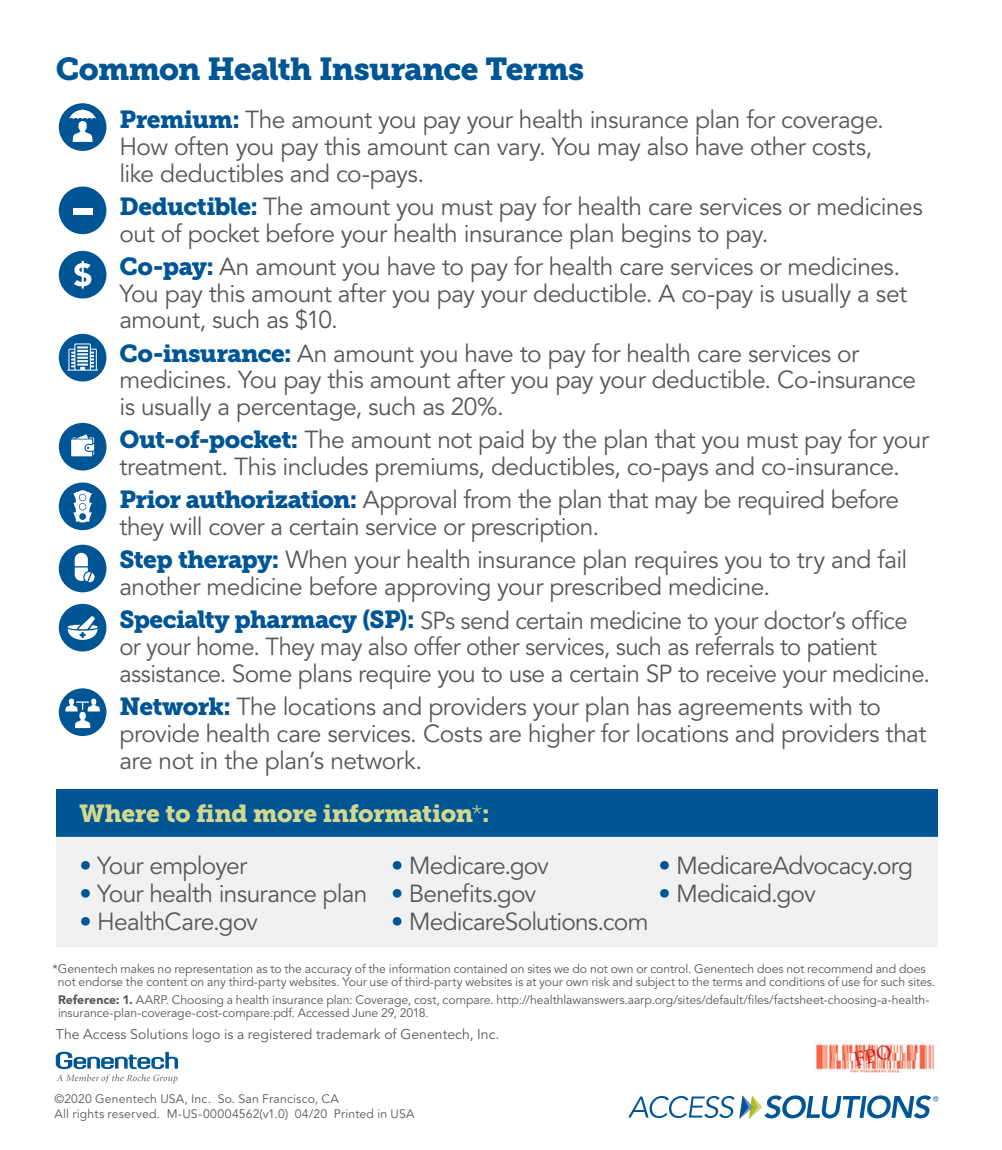
<style>
.page{position:relative;width:1002px;height:1150px;background:#fff}
.page>*{position:absolute;margin:0;border:0;box-sizing:border-box;transform-origin:0 0}
.t1{font:31.5px "Museo Slab 900";letter-spacing:-.025em;color:#005595}
.t2{font:24.5px/26.6px "Avenir LT Std";letter-spacing:-.025em;color:#57585a}
.t3{font:24.5px "Museo Slab 900";letter-spacing:-.02em;color:#d4d88e}
.t4{font:14px "Avenir LT Std";letter-spacing:.005em;color:#57585a}
.t5{font:12.25px/13.1px "Avenir LT Std";letter-spacing:-.005em;color:#57585a}
.t6{font:12.25px/14.7px "Avenir LT Std";letter-spacing:.015em;color:#57585a}
.s1{font-family:"Museo Slab 900";color:#005595}
.s2{font-family:"Museo Slab 100"}
.s3{color:#005595}
.s4{font-weight:900}
</style>
<div class="page">
<svg style="left:56px;top:1051px;width:122px;height:32px"></svg>
<svg style="left:628px;top:1095px;width:310px;height:23px"></svg>
<div style="left:59px;top:251px;width:47px;height:47px;background:#005595;border-radius:50%"></div>
<svg style="left:74px;top:261px;width:17px;height:27px"></svg>
<div style="left:59px;top:334px;width:47px;height:47px;background:#005595;border-radius:50%"></div>
<svg style="left:67px;top:343px;width:31px;height:27px"></svg>
<div style="left:59px;top:186px;width:47px;height:48px;background:#005595;border-radius:50%"></div>
<div style="left:73px;top:208px;width:19px;height:6px;background:#fff"></div>
<div style="left:59px;top:103px;width:47px;height:48px;background:#005595;border-radius:50%"></div>
<svg style="left:69px;top:109px;width:27px;height:33px"></svg>
<div style="left:59px;top:422px;width:47px;height:48px;background:#005595;border-radius:50%"></div>
<svg style="left:71px;top:434px;width:23px;height:22px"></svg>
<div style="left:59px;top:603px;width:47px;height:48px;background:#005595;border-radius:50%"></div>
<svg style="left:67px;top:616px;width:31px;height:24px"></svg>
<div style="left:56px;top:789px;width:881px;height:47px;background:#005595"></div>
<div style="left:56px;top:836px;width:881px;height:110px;background:#f0f1f2"></div>
<div style="left:59px;top:544px;width:47px;height:48px;background:#005595;border-radius:50%"></div>
<svg style="left:75px;top:552px;width:20px;height:30px"></svg>
<svg style="left:59px;top:688px;width:47px;height:47px"></svg>
<div style="left:59px;top:688px;width:47px;height:47px;background:#005595;border-radius:50%"></div>
<svg style="left:65px;top:698px;width:35px;height:29px"></svg>
<div style="left:59px;top:482px;width:47px;height:48px;background:#005595;border-radius:50%"></div>
<svg style="left:73px;top:490px;width:19px;height:32px"></svg>
<img style="left:816px;top:1042px;width:118px;height:30px">
<svg style="left:853px;top:1043px;width:39px;height:22px"></svg>
<p class="t1" style="left:56px;top:51px;width:529px">Common Health Insurance Terms</p>
<p class="t2" style="left:119px;top:107px;width:766px"><span class="s1">Premium:</span> The amount you pay your health insurance plan for coverage.<br>How often you pay this amount can vary. You may also have other costs, like deductibles and co-pays.</p>
<p class="t2" style="left:119px;top:194px;width:804px"><span class="s1">Deductible:</span> The amount you must pay for health care services or medicines out of pocket before your health insurance plan begins to pay.</p>
<p class="t2" style="left:119px;top:254px;width:789px"><span class="s1">Co-pay:</span> An amount you have to pay for health care services or medicines.<br>You pay this amount after you pay your deductible. A co-pay is usually a set amount, such as $10.</p>
<p class="t2" style="left:119px;top:340px;width:797px"><span class="s1">Co-insurance:</span> An amount you have to pay for health care services or medicines. You pay this amount after you pay your deductible. Co-insurance is usually a percentage, such as 20%.</p>
<p class="t2" style="left:119px;top:427px;width:811px"><span class="s1">Out-of-pocket:</span> The amount not paid by the plan that you must pay for your treatment. This includes premiums, deductibles, co-pays and co-insurance.</p>
<p class="t2" style="left:119px;top:487px;width:781px"><span class="s1">Prior authorization:</span> Approval from the plan that may be required before they will cover a certain service or prescription.</p>
<p class="t2" style="left:119px;top:547px;width:789px"><span class="s1">Step therapy:</span> When your health insurance plan requires you to try and fail another medicine before approving your prescribed medicine.</p>
<p class="t2" style="left:119px;top:607px;width:811px"><span class="s1">Specialty pharmacy (SP):</span> SPs send certain medicine to your doctor’s office or your home. They may also offer other services, such as referrals to patient assistance. Some plans require you to use a certain SP to receive your medicine.</p>
<p class="t2" style="left:119px;top:694px;width:808px"><span class="s1">Network:</span> The locations and providers your plan has agreements with to provide health care services. Costs are higher for locations and providers that are not in the plan’s network.</p>
<p class="t3" style="left:79px;top:799px;width:411px">Where to find more information<span class="s2">*</span>:</p>
<p class="t2" style="left:79px;top:853px;width:169px"><span class="s3">•</span> Your employer</p>
<p class="t2" style="left:79px;top:881px;width:289px"><span class="s3">•</span> Your health insurance plan</p>
<p class="t2" style="left:79px;top:909px;width:180px"><span class="s3">•</span> HealthCare.gov</p>
<p class="t2" style="left:391px;top:853px;width:159px"><span class="s3">•</span> Medicare.gov</p>
<p class="t2" style="left:391px;top:881px;width:147px"><span class="s3">•</span> Benefits.gov</p>
<p class="t2" style="left:391px;top:909px;width:259px"><span class="s3">•</span> MedicareSolutions.com</p>
<p class="t2" style="left:658px;top:853px;width:256px"><span class="s3">•</span> MedicareAdvocacy.org</p>
<p class="t2" style="left:658px;top:881px;width:159px"><span class="s3">•</span> Medicaid.gov</p>
<p class="t5" style="left:58px;top:962px;width:878px;text-indent:-5px">*Genentech makes no representation as to the accuracy of the information contained on sites we do not own or control. Genentech does not recommend and does not endorse the content on any third-party websites. Your use of third-party websites is at your own risk and subject to the terms and conditions of use for such sites.</p>
<p class="t5" style="left:58px;top:992px;width:872px"><span class="s4">Reference: 1.</span> AARP. Choosing a health insurance plan: Coverage, cost, compare. http://healthlawanswers.aarp.org/sites/default/files/factsheet-choosing-a-health&shy;insurance-plan-coverage-cost-compare.pdf. Accessed June 29, 2018.</p>
<p class="t4" style="left:56px;top:1025px;width:445px">The Access Solutions logo is a registered trademark of Genentech, Inc.</p>
<p class="t6" style="left:54px;top:1091px;width:361px">©2020 Genentech USA, Inc. So. San Francisco, CA<br>All rights reserved. M-US-00004562(v1.0) 04/20 Printed in USA</p>
</div>
